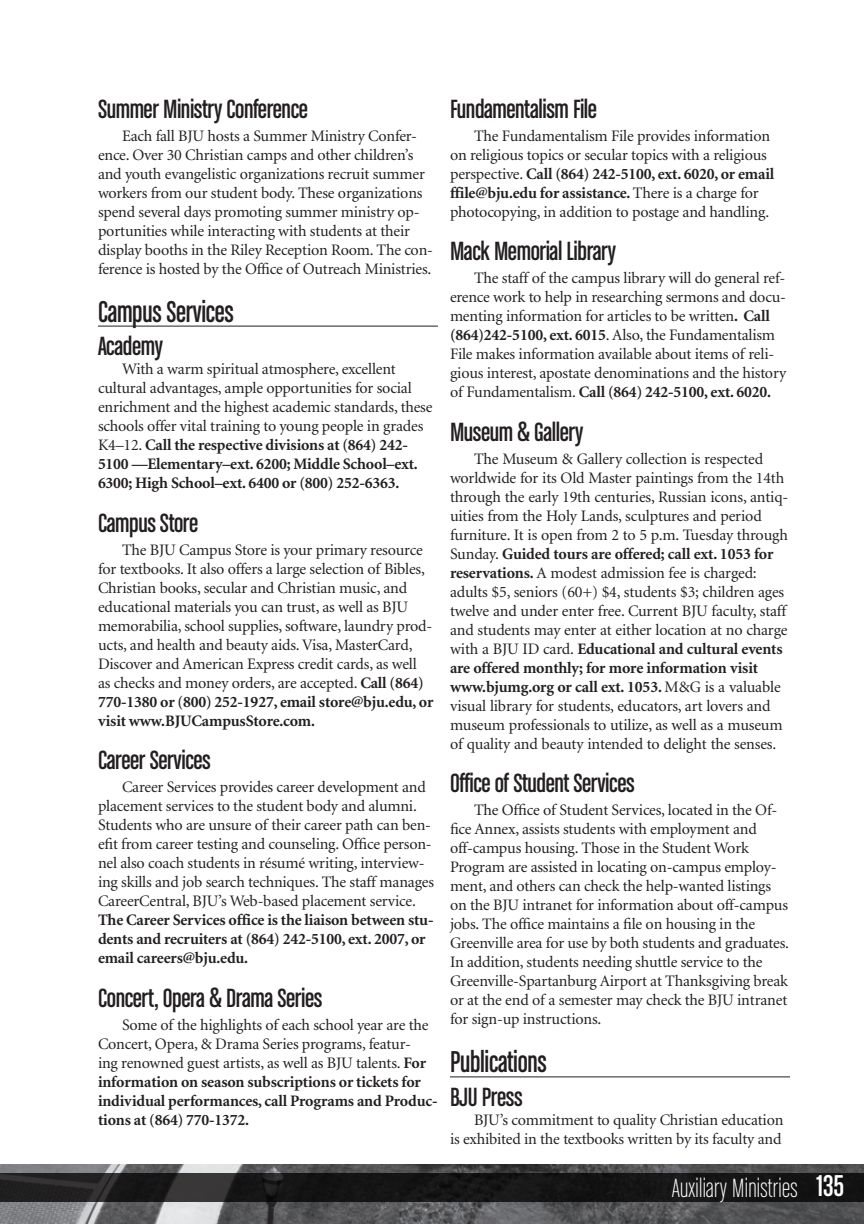
<style>
.page{position:relative;width:864px;height:1224px;background:#fff}
.page>*{position:absolute;margin:0;border:0;box-sizing:border-box;transform-origin:0 0}
.AHD{font:32px "Chalet Comprime Cologne Sixty";letter-spacing:-.01em;color:#231f20;scale:.95 1}
.t1{font:32px "Chalet Comprime Cologne Sixty";color:#fff}
.BHD{font:28px "Chalet Comprime Cologne Sixty";letter-spacing:-.015em;color:#231f20}
.table_text{font:28px "Chalet Comprime Milan Sixty";letter-spacing:.01em;color:#fff}
.bhd_b4_header{font:28px "Chalet Comprime Cologne Sixty";letter-spacing:-.015em;color:#231f20}
.Body_Text{font:16px/19px "Minion";letter-spacing:-.01em;color:#231f20}
.body_text{font:16px/19px "Minion";letter-spacing:-.01em;color:#231f20}
.s1{font-weight:700}
</style>
<div class="page">
<img style="left:0;top:1165px;width:864px;height:59px">
<svg style="left:0;top:1173px;width:864px;height:29px;background:#1a1819"></svg>
<hr style="left:98px;top:326px;width:340px;height:1px;background:#231f20">
<hr style="left:450px;top:1076px;width:340px;height:1px;background:#231f20">
<p class="BHD" style="left:98px;top:93px;width:212px">Summer Ministry Conference</p>
<p class="Body_Text" style="left:98px;top:127px;width:337px;text-indent:24px">Each fall BJU hosts a Summer Ministry Confer&shy;ence. Over 30 Christian camps and other children’s and youth evangelistic organizations recruit summer workers from our student body. These organizations spend several days promoting summer ministry op&shy;portunities while interacting with students at their display booths in the Riley Reception Room. The con&shy;ference is hosted by the Office of Outreach Ministries.</p>
<p class="AHD" style="left:98px;top:294px;width:145px">Campus Services</p>
<p class="bhd_b4_header" style="left:98px;top:331px;width:66px">Academy</p>
<p class="Body_Text" style="left:98px;top:360px;width:336px;text-indent:24px">With a warm spiritual atmosphere, excellent cultural advantages, ample opportunities for social enrichment and the highest academic standards, these schools offer vital training to young people in grades K4–12. <span class="s1">Call the respective divisions at (864) 242- 5100 —Elementary–ext. 6200; Middle School–ext.<br>6300; High School–ext. 6400 or (800) 252-6363.</span></p>
<p class="BHD" style="left:98px;top:507px;width:102px">Campus Store</p>
<p class="Body_Text" style="left:98px;top:541px;width:337px;text-indent:24px">The BJU Campus Store is your primary resource for textbooks. It also offers a large selection of Bibles, Christian books, secular and Christian music, and educational materials you can trust, as well as BJU memorabilia, school supplies, software, laundry prod&shy;ucts, and health and beauty aids. Visa, MasterCard, Discover and American Express credit cards, as well<br>as checks and money orders, are accepted. <span class="s1">Call (864)<br>770-1380 or (800) 252-1927, email store@bju.edu, or visit www.BJUCampusStore.com.</span></p>
<p class="BHD" style="left:98px;top:745px;width:114px">Career Services</p>
<p class="Body_Text" style="left:98px;top:778px;width:338px;text-indent:24px">Career Services provides career development and placement services to the student body and alumni.<br>Students who are unsure of their career path can ben&shy;efit from career testing and counseling. Office person&shy;nel also coach students in résumé writing, interview&shy;ing skills and job search techniques. The staff manages CareerCentral, BJU’s Web-based placement service.<br><span class="s1">The Career Services office is the liaison between stu&shy;dents and recruiters at (864) 242-5100, ext. 2007, or email careers@bju.edu.</span></p>
<p class="BHD" style="left:98px;top:983px;width:226px">Concert, Opera &amp; Drama Series</p>
<p class="Body_Text" style="left:98px;top:1016px;width:341px;text-indent:24px">Some of the highlights of each school year are the Concert, Opera, &amp; Drama Series programs, featur-<br>ing renowned guest artists, as well as BJU talents. <span class="s1">For information on season subscriptions or tickets for individual performances, call Programs and Produc&shy;tions at (864) 770-1372.</span></p>
<p class="BHD" style="left:450px;top:93px;width:149px">Fundamentalism File</p>
<p class="Body_Text" style="left:450px;top:127px;width:326px;text-indent:24px">The Fundamentalism File provides information on religious topics or secular topics with a religious perspective. <span class="s1">Call (864) 242-5100, ext. 6020, or email ffile@bju.edu for assistance.</span> There is a charge for photocopying, in addition to postage and handling.</p>
<p class="BHD" style="left:450px;top:236px;width:168px">Mack Memorial Library</p>
<p class="Body_Text" style="left:450px;top:269px;width:338px;text-indent:24px">The staff of the campus library will do general ref&shy;erence work to help in researching sermons and docu&shy;menting information for articles to be written<span class="s1">. Call (864)242-5100, ext. 6015</span>. Also, the Fundamentalism File makes information available about items of reli&shy;gious interest, apostate denominations and the history of Fundamentalism. <span class="s1">Call (864) 242-5100, ext. 6020.</span></p>
<p class="BHD" style="left:450px;top:416px;width:135px">Museum &amp; Gallery</p>
<p class="body_text" style="left:450px;top:450px;width:340px;text-indent:24px">The Museum &amp; Gallery collection is respected worldwide for its Old Master paintings from the 14th through the early 19th centuries, Russian icons, antiq&shy;uities from the Holy Lands, sculptures and period furniture. It is open from 2 to 5 p.m. Tuesday through Sunday. <span class="s1">Guided tours are offered; call ext. 1053 for reservations.</span> A modest admission fee is charged: adults $5, seniors (60+) $4, students $3; children ages twelve and under enter free. Current BJU faculty, staff and students may enter at either location at no charge with a BJU ID card. <span class="s1">Educational and cultural events are offered monthly; for more information visit www.bjumg.org or call ext. 1053.</span> M&amp;G is a valuable visual library for students, educators, art lovers and museum professionals to utilize, as well as a museum of quality and beauty intended to delight the senses.</p>
<p class="BHD" style="left:450px;top:768px;width:186px">Office of Student Services</p>
<p class="Body_Text" style="left:450px;top:801px;width:341px;text-indent:24px">The Office of Student Services, located in the Of&shy;fice Annex, assists students with employment and off-campus housing. Those in the Student Work Program are assisted in locating on-campus employ&shy;ment, and others can check the help-wanted listings on the BJU intranet for information about off-campus jobs. The office maintains a file on housing in the Greenville area for use by both students and graduates.<br>In addition, students needing shuttle service to the Greenville-Spartanburg Airport at Thanksgiving break or at the end of a semester may check the BJU intranet for sign-up instructions.</p>
<p class="AHD" style="left:450px;top:1044px;width:103px">Publications</p>
<p class="bhd_b4_header" style="left:450px;top:1082px;width:74px">BJU Press</p>
<p class="Body_Text" style="left:450px;top:1111px;width:335px;text-align:right">BJU’s commitment to quality Christian education<br>is exhibited in the textbooks written by its faculty and</p>
<p class="table_text" style="left:672px;top:1173px;width:127px">Auxiliary Ministries</p>
<p class="t1" style="left:816px;top:1168px;width:29px">135</p>
</div>
